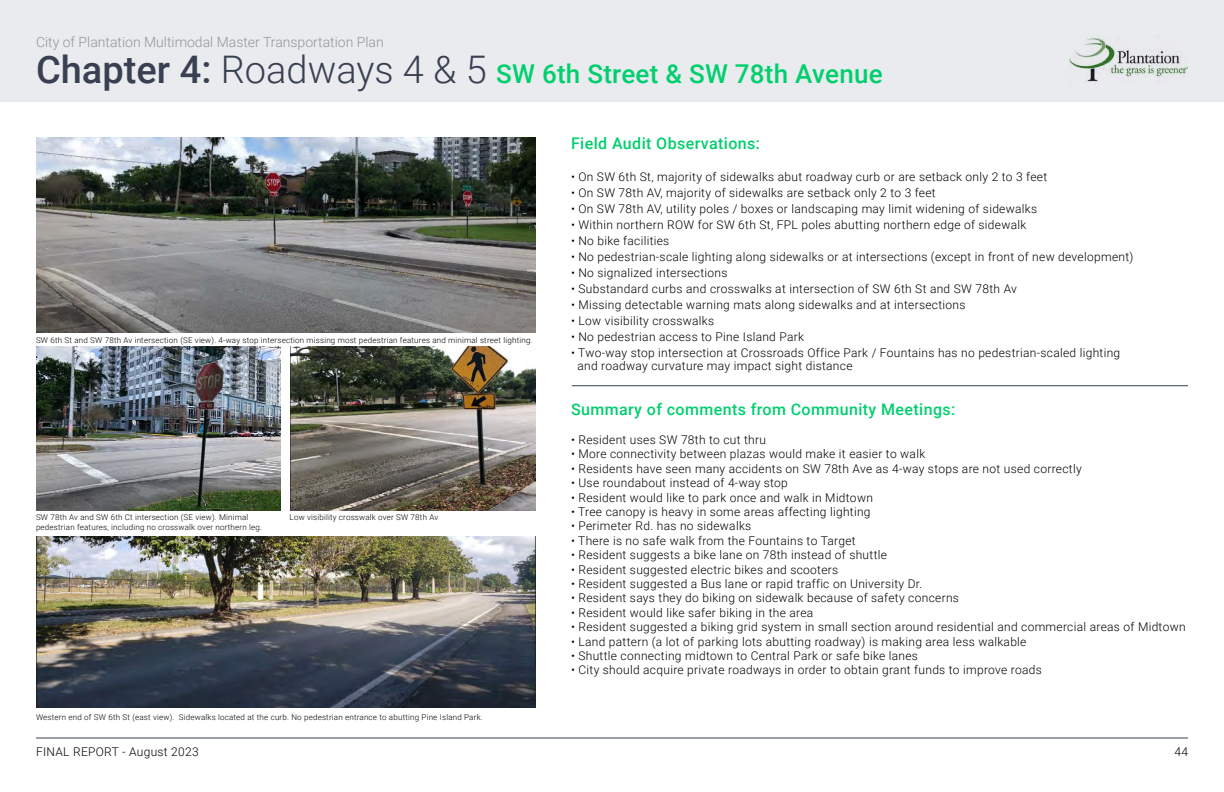
<style>
.page{position:relative;width:1224px;height:792px;background:#fff}
.page>*{position:absolute;margin:0;border:0;box-sizing:border-box;transform-origin:0 0}
.t1{font:500 26px "Roboto";letter-spacing:.01em;color:#00cf6e}
.t2{font:500 16px "Roboto";letter-spacing:.025em;color:#00cf6e}
.t3{font:300 14px "Roboto";color:#939598}
.t4{font:300 12px/13px "Roboto";letter-spacing:.025em;color:#000}
.t5{font:300 8px/9.6px "Roboto";letter-spacing:.025em;color:#000}
.s1{font-size:38px;color:#384051}
.s2{font-weight:300;font-size:38px;color:#384051}
</style>
<div class="page">
<div style="left:0;top:0;width:1224px;height:101px;background:#eaebef"></div>
<img style="left:1069px;top:37px;width:119px;height:45px">
<hr style="left:36px;top:738px;width:1152px;height:1px;background:#384051">
<img style="left:36px;top:346px;width:244px;height:164px">
<img style="left:36px;top:536px;width:499px;height:172px">
<img style="left:291px;top:346px;width:244px;height:164px">
<img style="left:36px;top:137px;width:499px;height:196px">
<hr style="left:572px;top:385px;width:616px;height:1px;background:#384051">
<p class="t3" style="left:36px;top:32px;width:349px">City of Plantation Multimodal Master Transportation Plan</p>
<h1 class="t1" style="left:36px;top:56px;width:848px"><span class="s1">Chapter 4:</span> <span class="s2">Roadways 4 &amp; 5</span> SW 6th Street &amp; SW 78th Avenue</h1>
<p class="t5" style="left:36px;top:335px;width:498px">SW 6th St and SW 78th Av intersection (SE view). 4-way stop intersection missing most pedestrian features and minimal street lighting.</p>
<p class="t5" style="left:36px;top:513px;width:228px">SW 78th Av and SW 6th Ct intersection (SE view). Minimal pedestrian features, including no crosswalk over northern leg.</p>
<p class="t5" style="left:290px;top:513px;width:150px">Low visibility crosswalk over SW 78th Av</p>
<p class="t5" style="left:36px;top:712px;width:448px">Western end of SW 6th St (east view). Sidewalks located at the curb. No pedestrian entrance to abutting Pine Island Park.</p>
<p class="t4" style="left:36px;top:745px;width:164px">FINAL REPORT - August 2023</p>
<h2 class="t2" style="left:571px;top:132px;width:191px">Field Audit Observations:</h2>
<p class="t4" style="left:571px;top:170px;width:478px">• On SW 6th St, majority of sidewalks abut roadway curb or are setback only 2 to 3 feet</p>
<p class="t4" style="left:571px;top:186px;width:366px">• On SW 78th AV, majority of sidewalks are setback only 2 to 3 feet</p>
<p class="t4" style="left:571px;top:202px;width:468px">• On SW 78th AV, utility poles / boxes or landscaping may limit widening of sidewalks</p>
<p class="t4" style="left:571px;top:218px;width:457px">• Within northern ROW for SW 6th St, FPL poles abutting northern edge of sidewalk</p>
<p class="t4" style="left:571px;top:234px;width:100px">• No bike facilities</p>
<p class="t4" style="left:571px;top:250px;width:564px">• No pedestrian-scale lighting along sidewalks or at intersections (except in front of new development)</p>
<p class="t4" style="left:571px;top:266px;width:158px">• No signalized intersections</p>
<p class="t4" style="left:571px;top:282px;width:447px">• Substandard curbs and crosswalks at intersection of SW 6th St and SW 78th Av</p>
<p class="t4" style="left:571px;top:298px;width:396px">• Missing detectable warning mats along sidewalks and at intersections</p>
<p class="t4" style="left:571px;top:314px;width:145px">• Low visibility crosswalks</p>
<p class="t4" style="left:571px;top:330px;width:235px">• No pedestrian access to Pine Island Park</p>
<p class="t4" style="left:578px;top:346px;width:544px;text-indent:-6px">• Two-way stop intersection at Crossroads Office Park / Fountains has no pedestrian-scaled lighting and roadway curvature may impact sight distance</p>
<h2 class="t2" style="left:571px;top:398px;width:386px">Summary of comments from Community Meetings:</h2>
<p class="t4" style="left:571px;top:433px;width:197px">• Resident uses SW 78th to cut thru</p>
<p class="t4" style="left:571px;top:447px;width:356px">• More connectivity between plazas would make it easier to walk</p>
<p class="t4" style="left:571px;top:462px;width:512px">• Residents have seen many accidents on SW 78th Ave as 4-way stops are not used correctly</p>
<p class="t4" style="left:571px;top:476px;width:218px">• Use roundabout instead of 4-way stop</p>
<p class="t4" style="left:571px;top:490px;width:303px">• Resident would like to park once and walk in Midtown</p>
<p class="t4" style="left:571px;top:505px;width:301px">• Tree canopy is heavy in some areas affecting lighting</p>
<p class="t4" style="left:571px;top:519px;width:182px">• Perimeter Rd. has no sidewalks</p>
<p class="t4" style="left:571px;top:534px;width:286px">• There is no safe walk from the Fountains to Target</p>
<p class="t4" style="left:571px;top:548px;width:317px">• Resident suggests a bike lane on 78th instead of shuttle</p>
<p class="t4" style="left:571px;top:562px;width:269px">• Resident suggested electric bikes and scooters</p>
<p class="t4" style="left:571px;top:577px;width:353px">• Resident suggested a Bus lane or rapid traffic on University Dr.</p>
<p class="t4" style="left:571px;top:591px;width:389px">• Resident says they do biking on sidewalk because of safety concerns</p>
<p class="t4" style="left:571px;top:606px;width:244px">• Resident would like safer biking in the area</p>
<p class="t4" style="left:571px;top:620px;width:616px">• Resident suggested a biking grid system in small section around residential and commercial areas of Midtown</p>
<p class="t4" style="left:571px;top:634px;width:457px">• Land pattern (a lot of parking lots abutting roadway) is making area less walkable</p>
<p class="t4" style="left:571px;top:649px;width:348px">• Shuttle connecting midtown to Central Park or safe bike lanes</p>
<p class="t4" style="left:571px;top:663px;width:472px">• City should acquire private roadways in order to obtain grant funds to improve roads</p>
<p class="t4" style="left:1174px;top:745px;width:15px">44</p>
</div>
